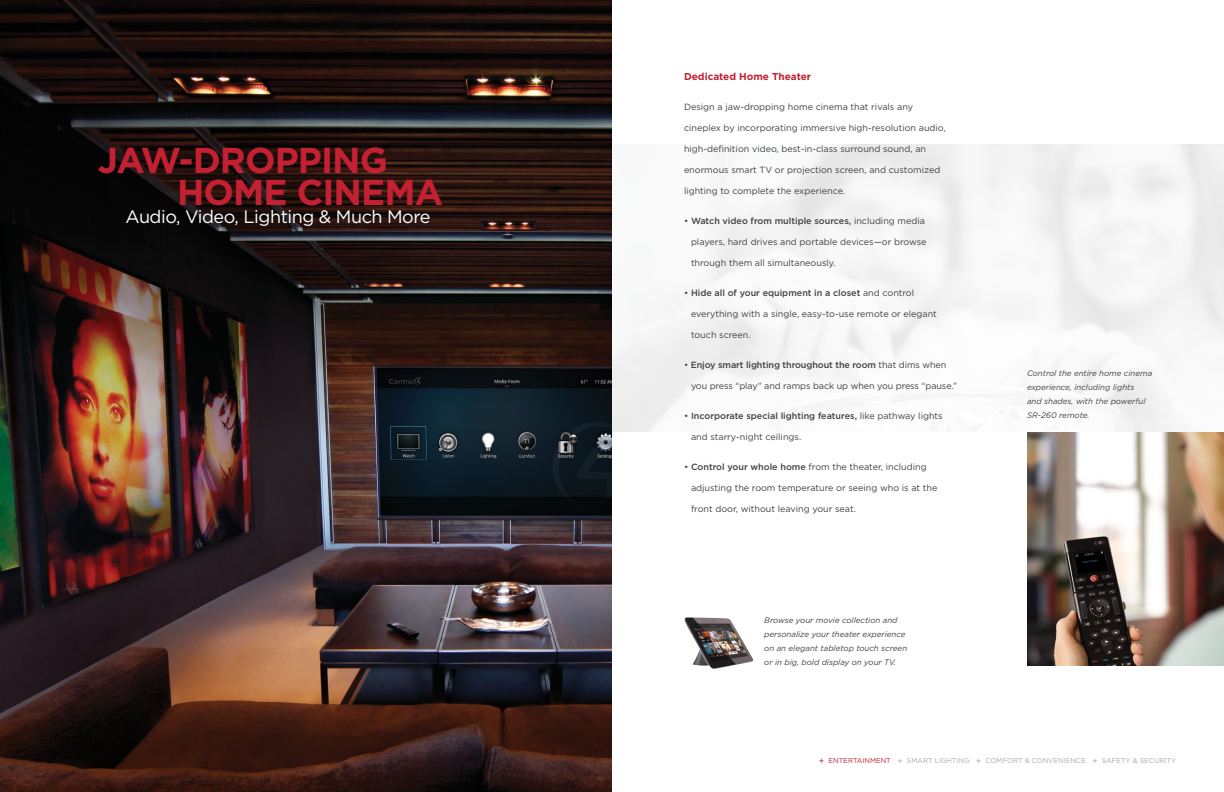
<style>
.page{position:relative;width:1224px;height:792px;background:#fff}
.page>*{position:absolute;margin:0;border:0;box-sizing:border-box;transform-origin:0 0}
.t1{font:700 36px/32px "Gotham";letter-spacing:-.025em;color:#c32032}
.t2{font:18px "Gotham";letter-spacing:-.025em;color:#fff}
.t3{font:700 10px "Gotham";color:#c32032}
.t4{font:9px "Gotham";color:#414042}
.t5{font:500 9px "Gotham";color:#414042}
.t6{font:italic 8px/14px "Gotham";color:#414042}
.t7{font:7px "Gotham";color:#a7a9ac}
.s1{font-weight:400}
.s2{font-weight:500}
.s3{font-size:9px;color:#c32032}
.s4{color:#c32032}
.s5{font-size:9px}
</style>
<div class="page">
<img style="left:0;top:0;width:612px;height:792px">
<img style="left:684px;top:617px;width:70px;height:52px">
<img style="left:1027px;top:432px;width:197px;height:234px">
<h1 class="t1" style="left:177px;top:144px;width:268px;text-indent:-79px">JAW-DROPPING<br>HOME CINEMA</h1>
<h2 class="t2" style="left:125px;top:205px;width:307px">Audio, Video, Lighting &amp; Much More</h2>
<p class="t3" style="left:684px;top:70px;width:129px">Dedicated Home Theater</p>
<p class="t4" style="left:684px;top:101px;width:231px">Design a jaw-dropping home cinema that rivals any</p>
<p class="t4" style="left:684px;top:122px;width:263px">cineplex by incorporating immersive high-resolution audio,</p>
<p class="t4" style="left:684px;top:143px;width:244px">high-definition video, best-in-class surround sound, an</p>
<p class="t4" style="left:684px;top:164px;width:258px">enormous smart TV or projection screen, and customized</p>
<p class="t4" style="left:684px;top:185px;width:163px">lighting to complete the experience.</p>
<p class="t5" style="left:684px;top:215px;width:243px"><span class="s1">•</span> Watch video from multiple sources, <span class="s1">including media</span></p>
<p class="t4" style="left:691px;top:236px;width:237px">players, hard drives and portable devices—or browse</p>
<p class="t4" style="left:691px;top:257px;width:146px">through them all simultaneously.</p>
<p class="t5" style="left:684px;top:287px;width:232px"><span class="s1">•</span> Hide all of your equipment in a closet <span class="s1">and control</span></p>
<p class="t4" style="left:691px;top:308px;width:247px">everything with a single, easy-to-use remote or elegant</p>
<p class="t4" style="left:691px;top:329px;width:61px">touch screen.</p>
<p class="t5" style="left:684px;top:359px;width:264px"><span class="s1">•</span> Enjoy smart lighting throughout the room <span class="s1">that dims when</span></p>
<p class="t4" style="left:691px;top:380px;width:268px">you press “play” and ramps back up when you press “pause.”</p>
<p class="t5" style="left:684px;top:410px;width:260px"><span class="s1">•</span> Incorporate special lighting features, <span class="s1">like pathway lights</span></p>
<p class="t4" style="left:691px;top:431px;width:112px">and starry-night ceilings.</p>
<p class="t4" style="left:684px;top:461px;width:244px">• <span class="s2">Control your whole home</span> from the theater, including</p>
<p class="t4" style="left:691px;top:482px;width:248px">adjusting the room temperature or seeing who is at the</p>
<p class="t4" style="left:691px;top:503px;width:166px">front door, without leaving your seat.</p>
<p class="t6" style="left:764px;top:613px;width:144px">Browse your movie collection and personalize your theater experience on an elegant tabletop touch screen or in big, bold display on your TV.</p>
<p class="t6" style="left:1027px;top:366px;width:127px">Control the entire home cinema experience, including lights<br>and shades, with the powerful<br>SR-260 remote.</p>
<p class="t7" style="left:819px;top:756px;width:359px"><span class="s3">+</span> <span class="s4">ENTERTAINMENT</span> <span class="s5">+</span> SMART LIGHTING <span class="s5">+</span> COMFORT &amp; CONVENIENCE <span class="s5">+</span> SAFETY &amp; SECURITY</p>
</div>
